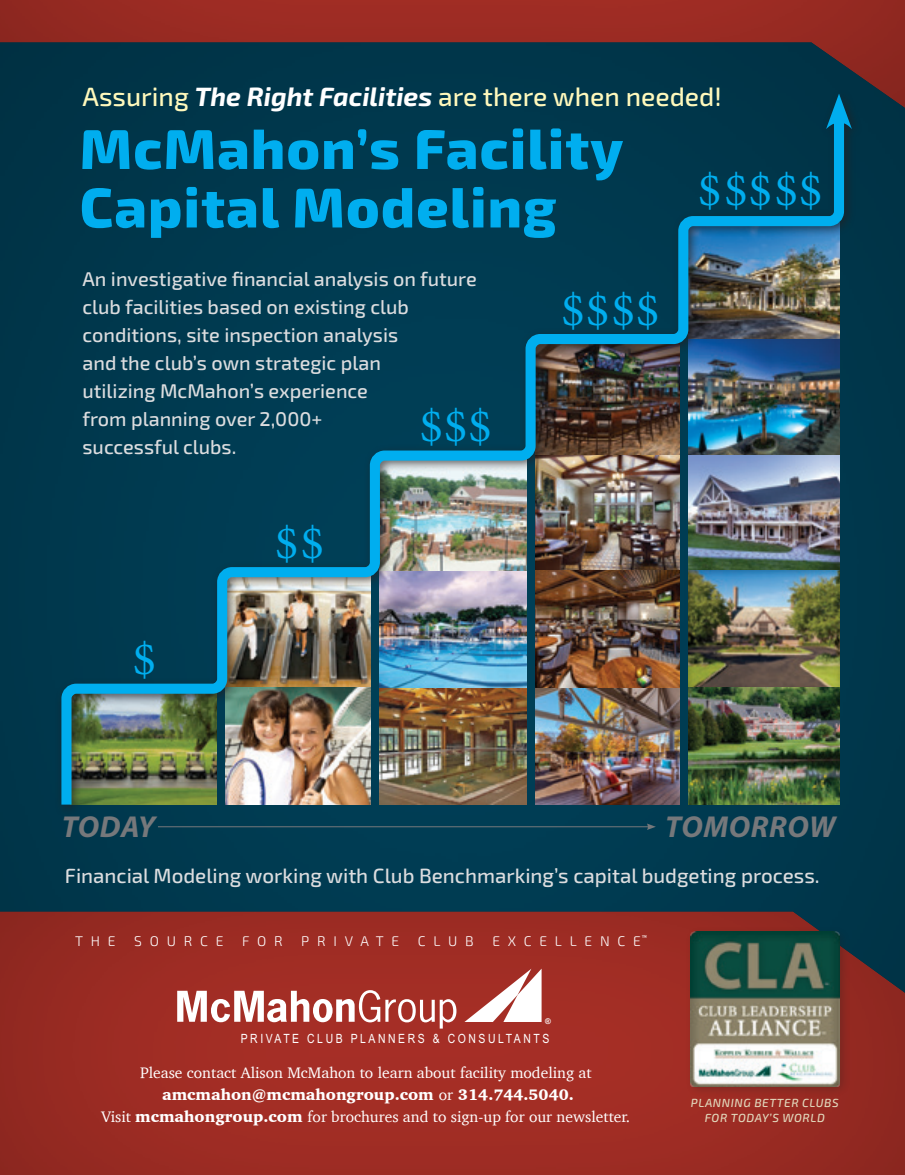
<style>
.page{position:relative;width:905px;height:1175px;background:#fff}
.page>*{position:absolute;margin:0;border:0;box-sizing:border-box;transform-origin:0 0}
.t1{font:800 56.25px/58.5px "Exo 2";letter-spacing:.02em;color:#00aeef}
.t2{font:49.35px "Minion Pro";color:#00aeef}
.t3{font:italic 700 30.3px "Myriad Pro";letter-spacing:.015em;color:#76787b}
.t4{font:500 26.4px "Exo 2";color:#fff9bc}
.t5{font:500 20.55px "Exo 2";color:#dcdddf}
.t6{font:500 19.8px/27.9px "Exo 2";color:#dcdddf}
.t7{font:15.6px/22px "Charter";color:#fff;text-align:center}
.t8{font:300 13.95px "Exo 2";letter-spacing:.56em;color:#fff}
.t9{font:12.75px "Arial Narrow";letter-spacing:.2em;color:#fff}
.t10{font:italic 500 11.7px/14.7px "Exo 2";letter-spacing:.05em;color:#e2d8bc;text-align:center}
.t11{font:700 7.8px "Arial";color:#fff}
.s1{font-weight:700;font-style:italic;color:#fff}
.s2{font-weight:900}
</style>
<div class="page">
<div style="left:0;top:0;width:904px;height:1174px;background:#00374c"></div>
<div style="left:0;top:903px;width:904px;height:271px;background:#231f20;opacity:.45"></div>
<div style="left:0;top:0;width:904px;height:121px;background:#231f20;opacity:.45"></div>
<svg style="left:177px;top:990px;width:279px;height:38px;background:#c2756f"></svg>
<svg style="left:464px;top:968px;width:77px;height:54px;background:#cf938e"></svg>
<div style="left:54px;top:88px;width:808px;height:728px;background:#00374b"></div>
<img style="left:61px;top:129px;width:788px;height:679px">
<svg style="left:826px;top:94px;width:26px;height:35px"></svg>
<hr style="left:158px;top:826px;width:491px;height:1px;background:#76787b">
<svg style="left:647px;top:823px;width:9px;height:7px"></svg>
<div style="left:685px;top:926px;width:165px;height:171px;background:#231f20;opacity:.25"></div>
<img style="left:690px;top:931px;width:149px;height:155px">
<h3 class="t4" style="left:82px;top:78px;width:640px">Assuring <span class="s1">The Right Facilities</span> are there when needed!</h3>
<h1 class="t1" style="left:80px;top:116px;width:545px">McMahon’s Facility<br>Capital Modeling</h1>
<p class="t6" style="left:82px;top:265px;width:396px">An investigative financial analysis on future club facilities based on existing club conditions, site inspection analysis<br>and the club’s own strategic plan<br>utilizing McMahon’s experience<br>from planning over 2,000+<br>successful clubs.</p>
<h2 class="t2" style="left:419px;top:393px;width:74px">$$$</h2>
<h2 class="t2" style="left:132px;top:626px;width:25px">$</h2>
<h2 class="t2" style="left:275px;top:510px;width:51px">$$</h2>
<h2 class="t2" style="left:561px;top:277px;width:100px">$$$$</h2>
<h2 class="t2" style="left:698px;top:158px;width:126px">$$$$$</h2>
<h3 class="t3" style="left:62px;top:806px;width:95px">TODAY</h3>
<h3 class="t3" style="left:665px;top:806px;width:172px">TOMORROW</h3>
<p class="t5" style="left:65px;top:861px;width:756px">Financial Modeling working with Club Benchmarking’s capital budgeting process.</p>
<p class="t8" style="left:75px;top:931px;width:42px">THE</p>
<p class="t8" style="left:134px;top:931px;width:91px">SOURCE</p>
<p class="t8" style="left:242px;top:931px;width:42px">FOR</p>
<p class="t8" style="left:301px;top:931px;width:99px">PRIVATE</p>
<p class="t8" style="left:418px;top:931px;width:57px">CLUB</p>
<p class="t8" style="left:492px;top:931px;width:157px">EXCELLENCE<sup>™</sup></p>
<p class="t11" style="left:545px;top:1015px;width:7px">®</p>
<p class="t9" style="left:241px;top:1029px;width:310px">PRIVATE CLUB PLANNERS &amp; CONSULTANTS</p>
<p class="t7" style="left:102px;top:1061px;width:530px">Please contact Alison McMahon to learn about facility modeling at <span class="s2">amcmahon@mcmahongroup.com</span> or <span class="s2">314.744.5040.<br></span>Visit <span class="s2">mcmahongroup.com</span> for brochures and to sign-up for our newsletter.</p>
<p class="t10" style="left:691px;top:1094px;width:149px">PLANNING BETTER CLUBS<br>FOR TODAY’S WORLD</p>
</div>
